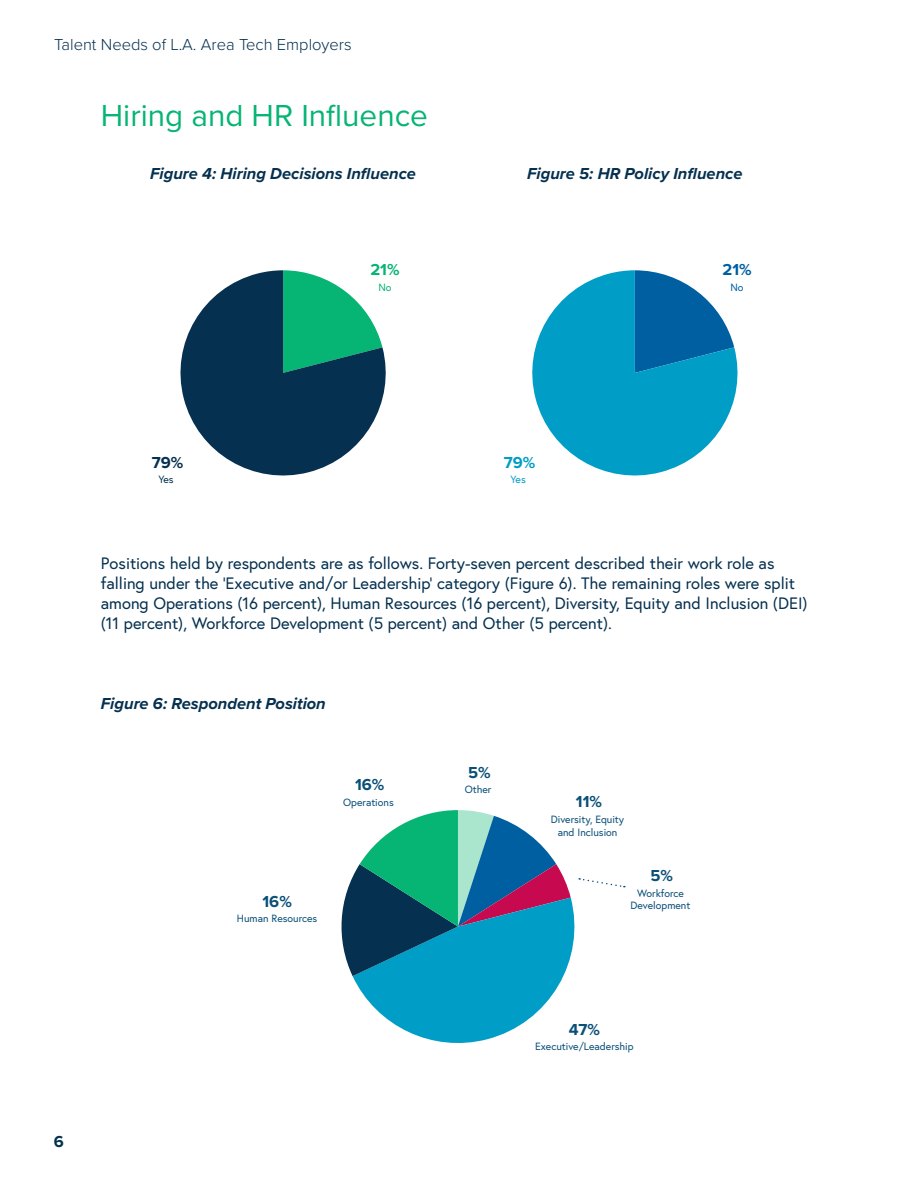
<style>
.page{position:relative;width:918px;height:1188px;background:#fff}
.page>*{position:absolute;margin:0;border:0;box-sizing:border-box;transform-origin:0 0}
.t1{font:31.5px "Proxima Nova";color:#06b473}
.t2{font:16.5px/19.8px "Europa";color:#05304f}
.t3{font:italic 700 16.5px "Proxima Nova";color:#05304f}
.t4{font:300 16.5px "Proxima Nova";color:#05304f}
.t5{font:700 16.5px "Proxima Nova";color:#0a4f78}
.t6{font:700 16.5px "Proxima Nova";color:#06b473}
.t7{font:700 16.5px "Proxima Nova";color:#05304f}
.t8{font:700 16.5px "Proxima Nova";color:#009dc6}
.t9{font:700 16.5px "Proxima Nova";color:#005fa1}
.t10{font:700 16.5px "Proxima Nova";color:#003150}
.t11{font:10.5px/12.6px "Europa";color:#0a4f78;text-align:center}
.t12{font:10.5px "Europa";color:#05304f}
.t13{font:10.5px "Europa";color:#009dc6}
.t14{font:10.5px "Europa";color:#06b473}
.t15{font:10.5px "Europa";color:#005fa1}
</style>
<div class="page">
<svg style="left:180px;top:270px;width:206px;height:206px;fill:#05304f"></svg>
<svg style="left:532px;top:270px;width:206px;height:206px;fill:#009dc6"></svg>
<svg style="left:341px;top:810px;width:284px;height:233px"></svg>
<p class="t4" style="left:54px;top:32px;width:299px">Talent Needs of L.A. Area Tech Employers</p>
<p class="t1" style="left:101px;top:92px;width:329px">Hiring and HR Influence</p>
<p class="t3" style="left:150px;top:161px;width:267px">Figure 4: Hiring Decisions Influence</p>
<p class="t3" style="left:527px;top:161px;width:217px">Figure 5: HR Policy Influence</p>
<p class="t6" style="left:370px;top:258px;width:31px">21%</p>
<p class="t9" style="left:722px;top:258px;width:31px">21%</p>
<p class="t14" style="left:378px;top:281px;width:15px">No</p>
<p class="t15" style="left:730px;top:281px;width:15px">No</p>
<p class="t7" style="left:152px;top:450px;width:33px">79%</p>
<p class="t8" style="left:504px;top:450px;width:33px">79%</p>
<p class="t12" style="left:158px;top:473px;width:17px">Yes</p>
<p class="t13" style="left:510px;top:473px;width:17px">Yes</p>
<p class="t2" style="left:101px;top:553px;width:708px">Positions held by respondents are as follows. Forty-seven percent described their work role as falling under the ‘Executive and/or Leadership’ category (Figure 6). The remaining roles were split among Operations (16 percent), Human Resources (16 percent), Diversity, Equity and Inclusion (DEI) (11 percent), Workforce Development (5 percent) and Other (5 percent).</p>
<p class="t3" style="left:101px;top:691px;width:226px">Figure 6: Respondent Position</p>
<p class="t5" style="left:355px;top:773px;width:31px">16%</p>
<p class="t11" style="left:343px;top:796px;width:52px">Operations</p>
<p class="t5" style="left:263px;top:889px;width:31px">16%</p>
<p class="t11" style="left:237px;top:912px;width:82px">Human Resources</p>
<p class="t10" style="left:54px;top:1129px;width:12px">6</p>
<p class="t5" style="left:468px;top:760px;width:24px">5%</p>
<p class="t11" style="left:465px;top:783px;width:28px">Other</p>
<p class="t5" style="left:576px;top:790px;width:28px">11%</p>
<p class="t11" style="left:551px;top:813px;width:75px">Diversity, Equity</p>
<p class="t11" style="left:558px;top:825px;width:61px">and Inclusion</p>
<p class="t5" style="left:651px;top:863px;width:24px">5%</p>
<p class="t11" style="left:631px;top:887px;width:61px">Workforce<br>Development</p>
<p class="t5" style="left:569px;top:1017px;width:33px">47%</p>
<p class="t11" style="left:535px;top:1040px;width:100px">Executive/Leadership</p>
</div>
